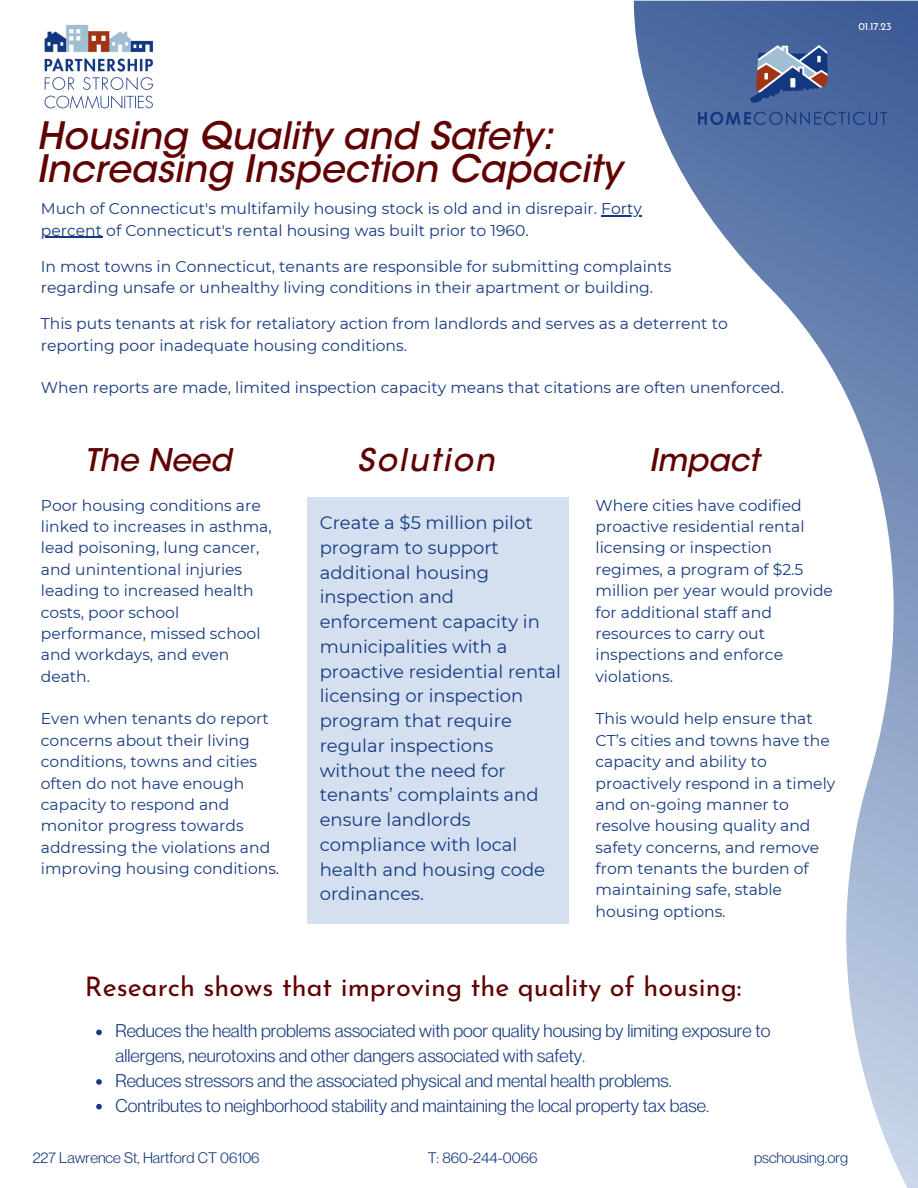
<style>
.page{position:relative;width:918px;height:1188px;background:#fff}
.page>*{position:absolute;margin:0;border:0;box-sizing:border-box;transform-origin:0 0}
.t1{font:italic 500 37.5px/33.8px "ITC Avant Garde Std";color:#600000}
.t2{font:italic 500 31.05px "ITC Avant Garde Std";color:#600000}
.t3{font:italic 500 31.05px "ITC Avant Garde Std";letter-spacing:.07em;color:#600000}
.t4{font:27px "Josefin Sans";color:#600000}
.t5{font:18px/24.8px "Montserrat";color:#15397f}
.t6{font:18px/24.8px "Neue Montreal";color:#15397f}
.t7{font:15.6px/21.3px "Montserrat";color:#15397f}
.t8{font:15px "Neue Montreal";color:#15397f}
.t9{font:10.5px "Josefin Sans";color:#fff}
</style>
<div class="page">
<svg style="left:634px;top:1px;width:284px;height:1187px"></svg>
<img style="left:44px;top:25px;width:109px;height:84px">
<svg style="left:96px;top:1030px;width:6px;height:5px"></svg>
<svg style="left:96px;top:1079px;width:6px;height:6px"></svg>
<svg style="left:96px;top:1104px;width:6px;height:5px"></svg>
<img style="left:699px;top:46px;width:188px;height:79px">
<div style="left:307px;top:498px;width:262px;height:425px;background:#d4e0f0"></div>
<hr style="left:601px;top:215px;width:41px;height:2px;background:#15397f">
<hr style="left:41px;top:237px;width:61px;height:1px;background:#15397f">
<p class="t9" style="left:858px;top:23px;width:35px">01.17.23</p>
<h1 class="t1" style="left:37px;top:123px;width:587px">Housing Quality and Safety:<br>Increasing Inspection Capacity</h1>
<p class="t7" style="left:41px;top:198px;width:602px">Much of Connecticut's multifamily housing stock is old and in disrepair. Forty percent of Connecticut's rental housing was built prior to 1960.</p>
<p class="t7" style="left:41px;top:256px;width:632px">In most towns in Connecticut, tenants are responsible for submitting complaints regarding unsafe or unhealthy living conditions in their apartment or building.</p>
<p class="t7" style="left:41px;top:313px;width:688px">This puts tenants at risk for retaliatory action from landlords and serves as a deterrent to reporting poor inadequate housing conditions.</p>
<p class="t7" style="left:41px;top:377px;width:745px">When reports are made, limited inspection capacity means that citations are often unenforced.</p>
<h2 class="t2" style="left:85px;top:448px;width:149px">The Need</h2>
<h2 class="t3" style="left:357px;top:448px;width:139px">Solution</h2>
<h2 class="t2" style="left:649px;top:448px;width:112px">Impact</h2>
<p class="t7" style="left:41px;top:494px;width:232px">Poor housing conditions are linked to increases in asthma, lead poisoning, lung cancer, and unintentional injuries leading to increased health costs, poor school performance, missed school and workdays, and even death.</p>
<p class="t7" style="left:41px;top:708px;width:240px">Even when tenants do report concerns about their living conditions, towns and cities often do not have enough capacity to respond and monitor progress towards addressing the violations and improving housing conditions.</p>
<p class="t7" style="left:596px;top:494px;width:239px">Where cities have codified proactive residential rental licensing or inspection regimes, a program of $2.5 million per year would provide for additional staff and resources to carry out inspections and enforce violations.</p>
<p class="t7" style="left:596px;top:708px;width:241px">This would help ensure that<br>CT’s cities and towns have the capacity and ability to proactively respond in a timely and on-going manner to resolve housing quality and safety concerns, and remove from tenants the burden of maintaining safe, stable housing options.</p>
<p class="t5" style="left:320px;top:510px;width:243px">Create a $5 million pilot program to support additional housing inspection and enforcement capacity in municipalities with a proactive residential rental licensing or inspection program that require regular inspections without the need for tenants’ complaints and ensure landlords compliance with local health and housing code ordinances.</p>
<h3 class="t4" style="left:85px;top:976px;width:658px">Research shows that improving the quality of housing:</h3>
<p class="t6" style="left:116px;top:1018px;width:656px">Reduces the health problems associated with poor quality housing by limiting exposure to allergens, neurotoxins and other dangers associated with safety.<br>Reduces stressors and the associated physical and mental health problems.<br>Contributes to neighborhood stability and maintaining the local property tax base.</p>
<p class="t8" style="left:33px;top:1148px;width:228px">227 Lawrence St, Hartford CT 06106</p>
<p class="t8" style="left:428px;top:1148px;width:111px">T: 860-244-0066</p>
<p class="t8" style="left:754px;top:1148px;width:96px">pschousing.org</p>
</div>
